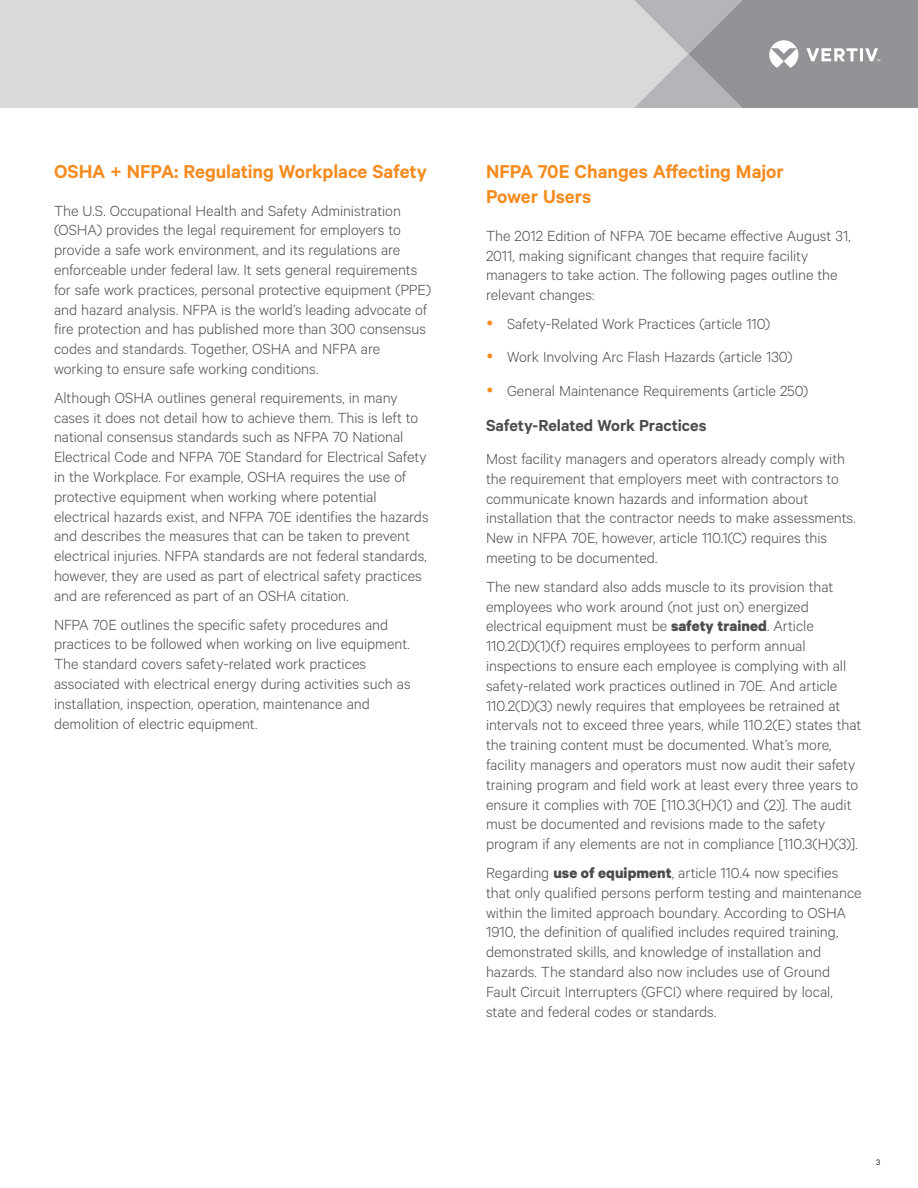
<style>
.page{position:relative;width:918px;height:1188px;background:#fff}
.page>*{position:absolute;margin:0;border:0;box-sizing:border-box;transform-origin:0 0}
.Vertiv_Orange_Main_H{font:600 21px/25.2px "Calibre";letter-spacing:-.005em;color:#f68b1f}
.Vertiv_Heading{font:600 18px "Calibre";letter-spacing:-.005em;color:#4b4c4d}
.Vertiv_Body_Text{font:300 16.5px/19.8px "Calibre";letter-spacing:-.005em;color:#4b4c4d}
.Page_Number_Right{font:9px "Calibre";color:#231f20}
.s1{font-weight:700}
</style>
<div class="page">
<div style="left:0;top:0;width:634px;height:108px;background:#d8d9db"></div>
<svg style="left:634px;top:0;width:284px;height:108px;background:#a1a3a6"></svg>
<p class="Vertiv_Orange_Main_H" style="left:54px;top:158px;width:375px">OSHA + NFPA: Regulating Workplace Safety</p>
<p class="Vertiv_Body_Text" style="left:54px;top:200px;width:379px">The U.S. Occupational Health and Safety Administration (OSHA) provides the legal requirement for employers to provide a safe work environment, and its regulations are enforceable under federal law. It sets general requirements for safe work practices, personal protective equipment (PPE) and hazard analysis. NFPA is the world’s leading advocate of fire protection and has published more than 300 consensus codes and standards. Together, OSHA and NFPA are working to ensure safe working conditions.</p>
<p class="Vertiv_Body_Text" style="left:54px;top:387px;width:376px">Although OSHA outlines general requirements, in many cases it does not detail how to achieve them. This is left to national consensus standards such as NFPA 70 National Electrical Code and NFPA 70E Standard for Electrical Safety in the Workplace. For example, OSHA requires the use of protective equipment when working where potential electrical hazards exist, and NFPA 70E identifies the hazards and describes the measures that can be taken to prevent electrical injuries. NFPA standards are not federal standards, however, they are used as part of electrical safety practices and are referenced as part of an OSHA citation.</p>
<p class="Vertiv_Body_Text" style="left:54px;top:614px;width:358px">NFPA 70E outlines the specific safety procedures and practices to be followed when working on live equipment.<br>The standard covers safety-related work practices associated with electrical energy during activities such as installation, inspection, operation, maintenance and demolition of electric equipment.</p>
<p class="Vertiv_Orange_Main_H" style="left:486px;top:158px;width:299px">NFPA 70E Changes Affecting Major<br>Power Users</p>
<p class="Vertiv_Body_Text" style="left:486px;top:225px;width:366px">The 2012 Edition of NFPA 70E became effective August 31, 2011, making significant changes that require facility managers to take action. The following pages outline the relevant changes:</p>
<p class="Vertiv_Body_Text" style="left:507px;top:313px;width:265px">Safety-Related Work Practices (article 110)</p>
<p class="Vertiv_Body_Text" style="left:507px;top:346px;width:287px">Work Involving Arc Flash Hazards (article 130)</p>
<p class="Vertiv_Body_Text" style="left:507px;top:380px;width:303px">General Maintenance Requirements (article 250)</p>
<p class="Vertiv_Heading" style="left:486px;top:414px;width:222px">Safety-Related Work Practices</p>
<p class="Vertiv_Body_Text" style="left:486px;top:448px;width:371px">Most facility managers and operators already comply with the requirement that employers meet with contractors to communicate known hazards and information about installation that the contractor needs to make assessments.<br>New in NFPA 70E, however, article 110.1(C) requires this meeting to be documented.</p>
<p class="Vertiv_Body_Text" style="left:486px;top:576px;width:377px">The new standard also adds muscle to its provision that employees who work around (not just on) energized electrical equipment must be <span class="s1">safety trained</span>. Article 110.2(D)(1)(f) requires employees to perform annual inspections to ensure each employee is complying with all safety-related work practices outlined in 70E. And article 110.2(D)(3) newly requires that employees be retrained at intervals not to exceed three years, while 110.2(E) states that the training content must be documented. What’s more, facility managers and operators must now audit their safety training program and field work at least every three years to ensure it complies with 70E [110.3(H)(1) and (2)]. The audit must be documented and revisions made to the safety program if any elements are not in compliance [110.3(H)(3)].</p>
<p class="Vertiv_Body_Text" style="left:486px;top:862px;width:377px">Regarding <span class="s1">use of equipment</span>, article 110.4 now specifies that only qualified persons perform testing and maintenance within the limited approach boundary. According to OSHA 1910, the definition of qualified includes required training, demonstrated skills, and knowledge of installation and hazards. The standard also now includes use of Ground Fault Circuit Interrupters (GFCI) where required by local, state and federal codes or standards.</p>
<p class="Page_Number_Right" style="left:876px;top:1157px;width:6px">3</p>
</div>
